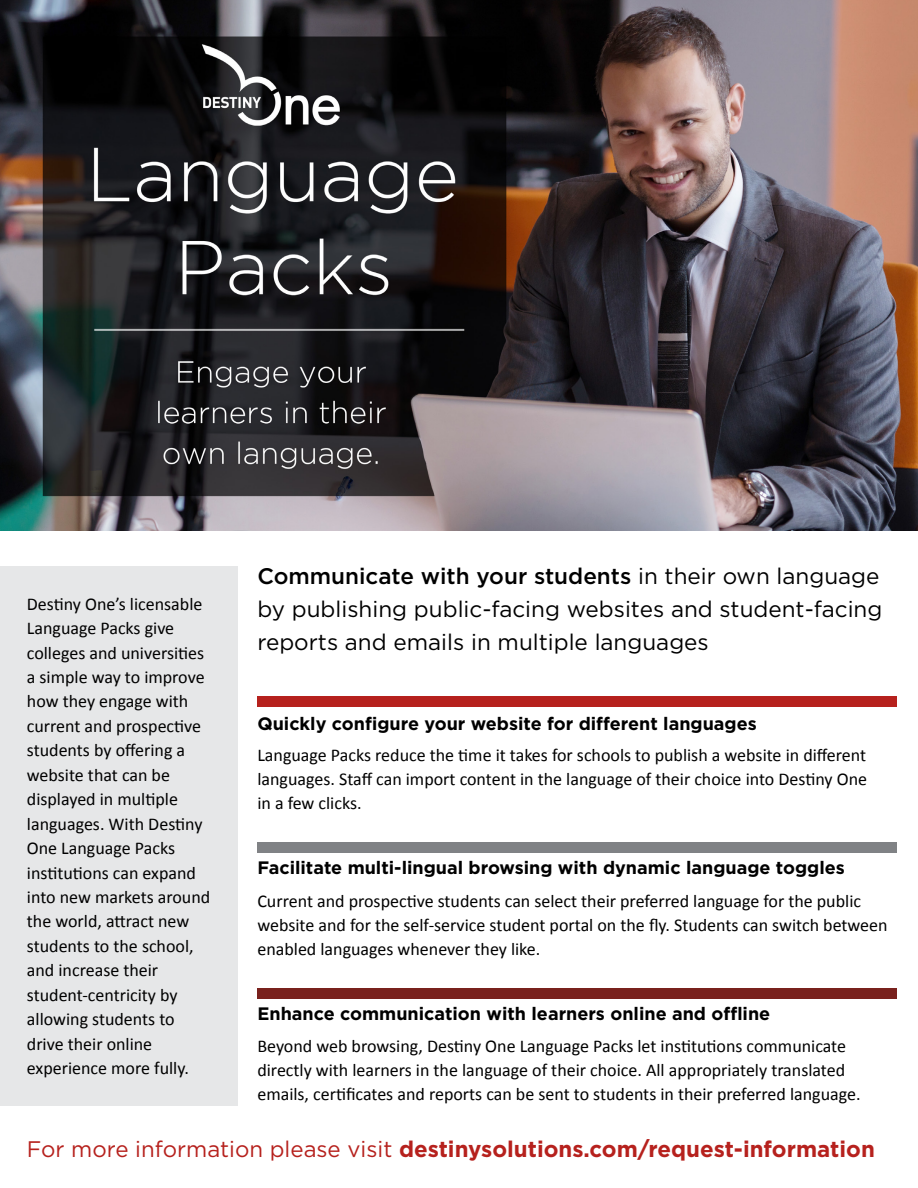
<style>
.page{position:relative;width:918px;height:1188px;background:#fff}
.page>*{position:absolute;margin:0;border:0;box-sizing:border-box;transform-origin:0 0}
.t1{font:22.5px/33px "Gotham";color:#000}
.t2{font:700 22.5px "Gotham";color:#b6211d}
.t3{font:18px/24.5px "Calibri";color:#000}
.t4{font:700 18px "Gotham";color:#000}
.s1{font-weight:500}
.s2{font-weight:400}
</style>
<div class="page">
<div style="left:0;top:566px;width:238px;height:539px;background:#e6e7e8"></div>
<img style="left:0;top:0;width:918px;height:531px">
<div style="left:257px;top:696px;width:640px;height:10px;background:#b6211d"></div>
<div style="left:257px;top:843px;width:640px;height:10px;background:#808285"></div>
<div style="left:257px;top:989px;width:640px;height:10px;background:#79211d"></div>
<p class="t1" style="left:257px;top:560px;width:627px"><span class="s1">Communicate with your students</span> in their own language by publishing public-facing websites and student-facing reports and emails in multiple languages</p>
<p class="t3" style="left:27px;top:592px;width:185px">Destiny One’s licensable<br>Language Packs give colleges and universities a simple way to improve how they engage with current and prospective students by offering a website that can be displayed in multiple languages. With Destiny<br>One Language Packs institutions can expand into new markets around the world, attract new students to the school, and increase their student-centricity by allowing students to drive their online experience more fully.</p>
<p class="t4" style="left:257px;top:713px;width:501px">Quickly configure your website for different languages</p>
<p class="t3" style="left:257px;top:744px;width:611px;line-height:24px;text-align:justify">Language Packs reduce the time it takes for schools to publish a website in different languages. Staff can import content in the language of their choice into Destiny One in a few clicks.</p>
<p class="t4" style="left:257px;top:857px;width:589px">Facilitate multi-lingual browsing with dynamic language toggles</p>
<p class="t3" style="left:257px;top:889px;width:632px;line-height:24px">Current and prospective students can select their preferred language for the public website and for the self-service student portal on the fly. Students can switch between enabled languages whenever they like.</p>
<p class="t4" style="left:257px;top:1003px;width:514px">Enhance communication with learners online and offline</p>
<p class="t3" style="left:257px;top:1034px;width:605px;line-height:24px">Beyond web browsing, Destiny One Language Packs let institutions communicate directly with learners in the language of their choice. All appropriately translated emails, certificates and reports can be sent to students in their preferred language.</p>
<p class="t2" style="left:27px;top:1136px;width:849px"><span class="s2">For more information please visit</span> destinysolutions.com/request-information</p>
</div>
